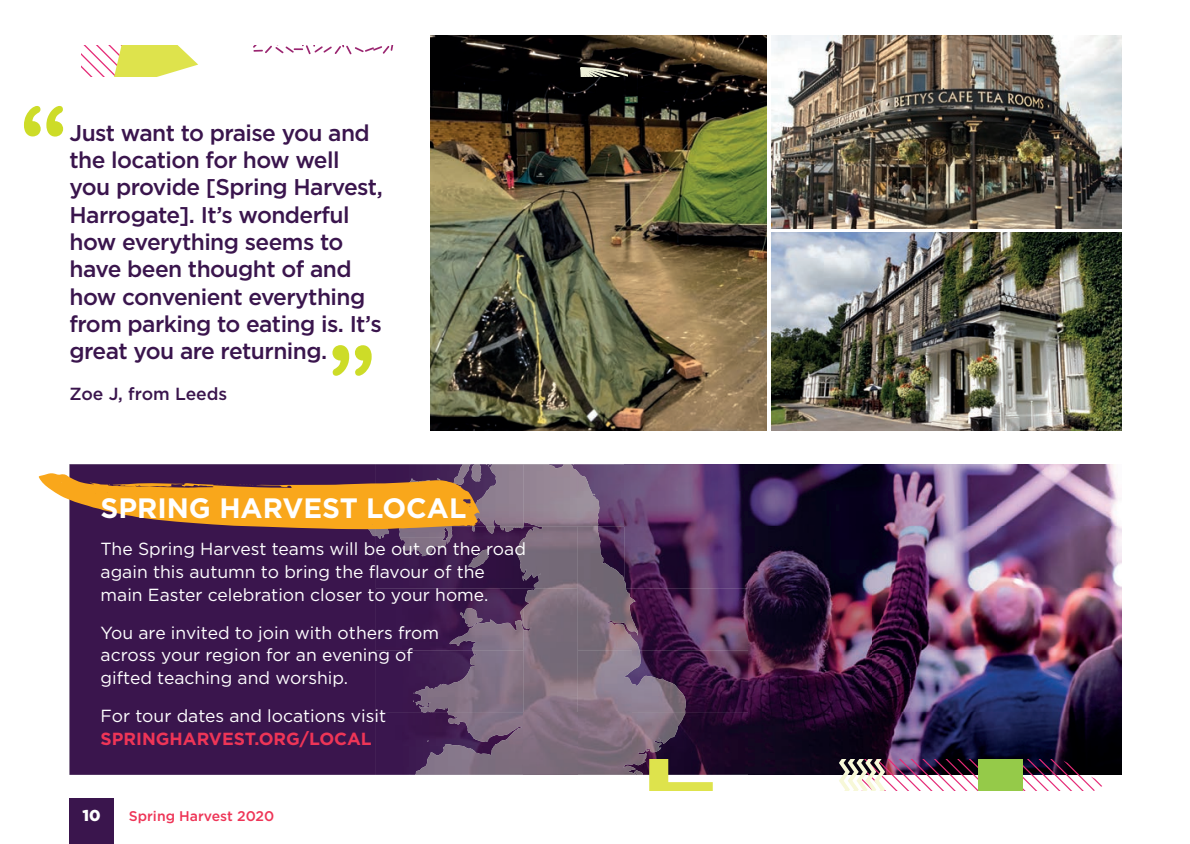
<style>
.page{position:relative;width:1190px;height:844px;background:#fff}
.page>*{position:absolute;margin:0;border:0;box-sizing:border-box;transform-origin:0 0}
.t1{font:700 28px "Gotham";color:#fff}
.t2{font:500 22.75px/27.3px "Gotham";letter-spacing:-.025em;color:#3a154d}
.t3{font:17.5px/22.8px "Gotham";color:#fff}
.t4{font:700 17.5px "Gotham";color:#ee3557}
.t5{font:500 17.5px "Gotham";color:#3a154d}
.t6{font:900 15.75px "Gotham";color:#fff}
.t7{font:500 14px "Gotham";color:#ee3557}
</style>
<div class="page">
<div style="left:70px;top:464px;width:306px;height:310px;background:#3a154d"></div>
<img style="left:376px;top:464px;width:61px;height:8px">
<img style="left:600px;top:464px;width:519px;height:62px">
<img style="left:376px;top:526px;width:745px;height:62px">
<img style="left:376px;top:588px;width:124px;height:62px">
<img style="left:500px;top:588px;width:23px;height:20px">
<img style="left:632px;top:588px;width:489px;height:186px">
<div style="left:376px;top:650px;width:39px;height:62px;background:#3a164e"></div>
<div style="left:376px;top:712px;width:33px;height:62px;background:#3a164e"></div>
<img style="left:481px;top:464px;width:119px;height:62px">
<img style="left:472px;top:526px;width:105px;height:62px">
<img style="left:577px;top:526px;width:55px;height:248px">
<img style="left:449px;top:608px;width:74px;height:42px">
<img style="left:523px;top:588px;width:55px;height:186px">
<img style="left:632px;top:598px;width:54px;height:160px">
<img style="left:415px;top:650px;width:108px;height:124px">
<img style="left:437px;top:464px;width:137px;height:20px">
<img style="left:379px;top:537px;width:107px;height:30px">
<img style="left:486px;top:549px;width:38px;height:31px">
<img style="left:460px;top:608px;width:22px;height:18px">
<img style="left:409px;top:692px;width:19px;height:82px">
<img style="left:635px;top:749px;width:16px;height:9px">
<svg style="left:38px;top:472px;width:443px;height:64px;background:#b4783c"></svg>
<svg style="left:839px;top:758px;width:263px;height:31px"></svg>
<svg style="left:605px;top:758px;width:197px;height:31px"></svg>
<img style="left:430px;top:35px;width:337px;height:395px">
<img style="left:772px;top:35px;width:349px;height:193px">
<img style="left:772px;top:233px;width:349px;height:197px">
<svg style="left:253px;top:46px;width:140px;height:8px"></svg>
<svg style="left:81px;top:46px;width:117px;height:31px"></svg>
<svg style="left:580px;top:67px;width:48px;height:10px"></svg>
<svg style="left:24px;top:106px;width:39px;height:30px"></svg>
<svg style="left:332px;top:345px;width:40px;height:30px"></svg>
<div style="left:69px;top:798px;width:45px;height:45px;background:#3a154d"></div>
<p class="t2" style="left:70px;top:118px;width:315px">Just want to praise you and the location for how well you provide [Spring Harvest,<br>Harrogate]. It’s wonderful how everything seems to have been thought of and how convenient everything from parking to eating is. It’s great you are returning.</p>
<p class="t5" style="left:70px;top:384px;width:159px">Zoe J, from Leeds</p>
<h1 class="t1" style="left:101px;top:491px;width:367px">SPRING HARVEST LOCAL</h1>
<p class="t3" style="left:101px;top:537px;width:427px">The Spring Harvest teams will be out on the road again this autumn to bring the flavour of the main Easter celebration closer to your home.</p>
<p class="t3" style="left:101px;top:620px;width:340px">You are invited to join with others from across your region for an evening of gifted teaching and worship.</p>
<p class="t3" style="left:101px;top:703px;width:287px">For tour dates and locations visit</p>
<p class="t4" style="left:101px;top:727px;width:273px">SPRINGHARVEST.ORG/LOCAL</p>
<p class="t6" style="left:83px;top:806px;width:20px">10</p>
<p class="t7" style="left:129px;top:807px;width:147px">Spring Harvest 2020</p>
</div>
